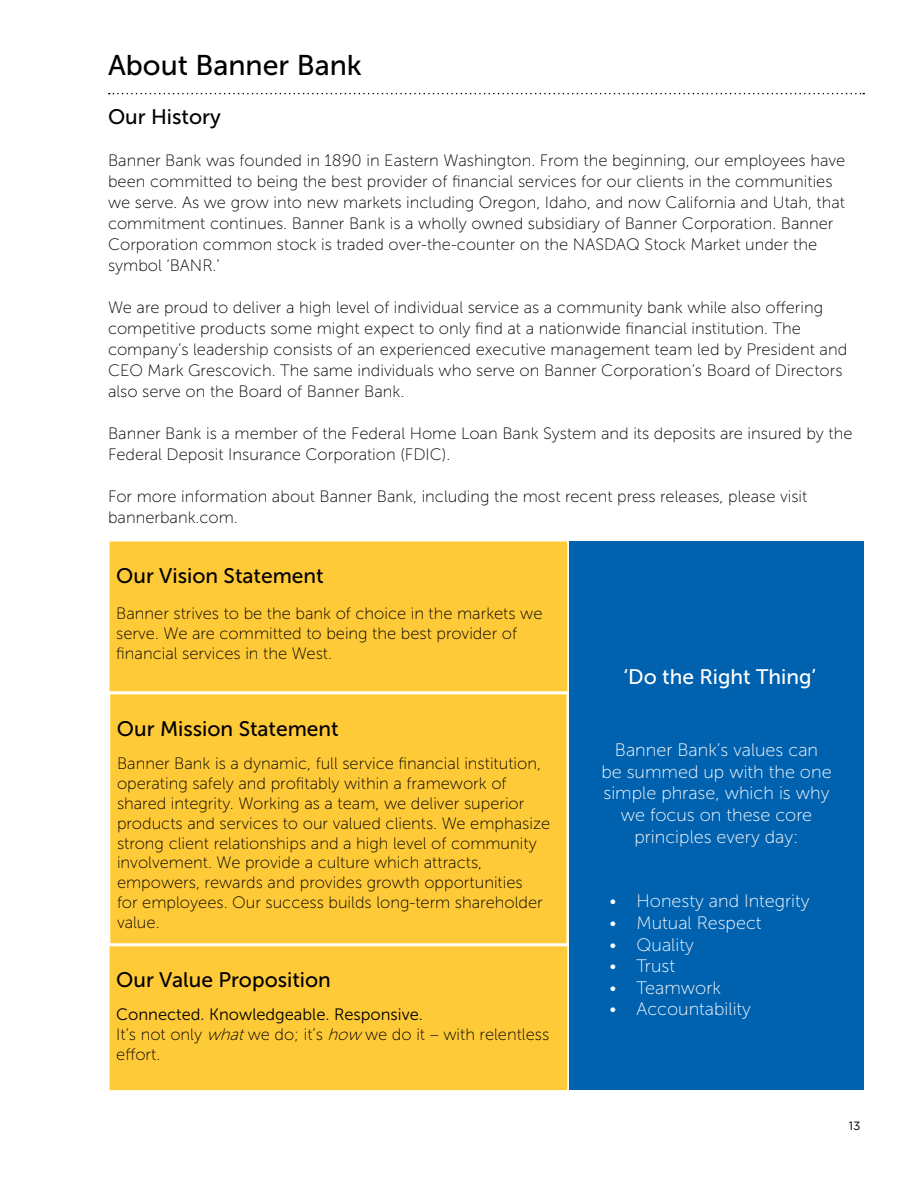
<style>
.page{position:relative;width:918px;height:1188px;background:#fff}
.page>*{position:absolute;margin:0;border:0;box-sizing:border-box;transform-origin:0 0}
.t1{font:28.5px "Museo Sans 500";color:#000}
.t2{font:21px "Museo Sans 500";color:#000}
.t3{font:21px "Museo Sans 500";color:#fff}
.t4{font:18px/21.6px "Museo Sans 100";color:#fff;text-align:center}
.t5{font:16.5px/21px "Museo Sans 100";color:#000}
.t6{font:16.5px "Museo Sans 300";color:#000}
.t7{font:12px "Gotham";color:#000}
.s1{font-style:italic}
</style>
<div class="page">
<svg style="left:109px;top:93px;width:755px;height:1px"></svg>
<div style="left:109px;top:541px;width:459px;height:151px;background:#ffca38"></div>
<div style="left:108px;top:540px;width:461px;height:153px;border:2px solid #fff"></div>
<div style="left:110px;top:694px;width:457px;height:250px;background:#ffca38"></div>
<div style="left:109px;top:693px;width:459px;height:252px;border:2px solid #fff"></div>
<div style="left:109px;top:946px;width:459px;height:145px;background:#ffca38"></div>
<div style="left:108px;top:945px;width:461px;height:147px;border:2px solid #fff"></div>
<div style="left:569px;top:542px;width:295px;height:548px;background:#0061af"></div>
<h1 class="t1" style="left:108px;top:50px;width:255px">About Banner Bank</h1>
<p class="t2" style="left:108px;top:105px;width:114px">Our History</p>
<p class="t5" style="left:108px;top:150px;width:739px">Banner Bank was founded in 1890 in Eastern Washington. From the beginning, our employees have been committed to being the best provider of financial services for our clients in the communities we serve. As we grow into new markets including Oregon, Idaho, and now California and Utah, that commitment continues. Banner Bank is a wholly owned subsidiary of Banner Corporation. Banner Corporation common stock is traded over-the-counter on the NASDAQ Stock Market under the symbol ‘BANR.’</p>
<p class="t5" style="left:108px;top:297px;width:741px">We are proud to deliver a high level of individual service as a community bank while also offering competitive products some might expect to only find at a nationwide financial institution. The company’s leadership consists of an experienced executive management team led by President and CEO Mark Grescovich. The same individuals who serve on Banner Corporation’s Board of Directors also serve on the Board of Banner Bank.</p>
<p class="t5" style="left:108px;top:423px;width:746px">Banner Bank is a member of the Federal Home Loan Bank System and its deposits are insured by the<br>Federal Deposit Insurance Corporation (FDIC).</p>
<p class="t5" style="left:108px;top:486px;width:701px">For more information about Banner Bank, including the most recent press releases, please visit bannerbank.com.</p>
<p class="t2" style="left:116px;top:565px;width:209px">Our Vision Statement</p>
<p class="t5" style="left:116px;top:604px;width:428px;line-height:19.8px">Banner strives to be the bank of choice in the markets we serve. We are committed to being the best provider of financial services in the West.</p>
<p class="t2" style="left:117px;top:718px;width:223px">Our Mission Statement</p>
<p class="t5" style="left:117px;top:754px;width:435px;line-height:19.8px">Banner Bank is a dynamic, full service financial institution, operating safely and profitably within a framework of shared integrity. Working as a team, we deliver superior products and services to our valued clients. We emphasize strong client relationships and a high level of community involvement. We provide a culture which attracts, empowers, rewards and provides growth opportunities<br>for employees. Our success builds long-term shareholder value.</p>
<p class="t2" style="left:116px;top:969px;width:216px">Our Value Proposition</p>
<p class="t6" style="left:116px;top:1006px;width:308px">Connected. Knowledgeable. Responsive.</p>
<p class="t5" style="left:116px;top:1025px;width:434px;line-height:19.8px">It’s not only <span class="s1">what</span>we do; it’s <span class="s1">how</span> we do it – with relentless effort.</p>
<p class="t3" style="left:624px;top:666px;width:194px">‘Do the Right Thing’</p>
<p class="t4" style="left:601px;top:740px;width:232px">Banner Bank’s values can<br>be summed up with the one simple phrase, which is why we focus on these core principles every day:</p>
<p class="t4" style="left:610px;top:891px;width:202px">• Honesty and Integrity</p>
<p class="t4" style="left:610px;top:912px;width:154px">• Mutual Respect</p>
<p class="t4" style="left:610px;top:934px;width:86px">• Quality</p>
<p class="t4" style="left:610px;top:956px;width:67px">• Trust</p>
<p class="t4" style="left:610px;top:977px;width:113px">• Teamwork</p>
<p class="t4" style="left:610px;top:999px;width:143px">• Accountability</p>
<p class="t7" style="left:849px;top:1119px;width:13px">13</p>
</div>
